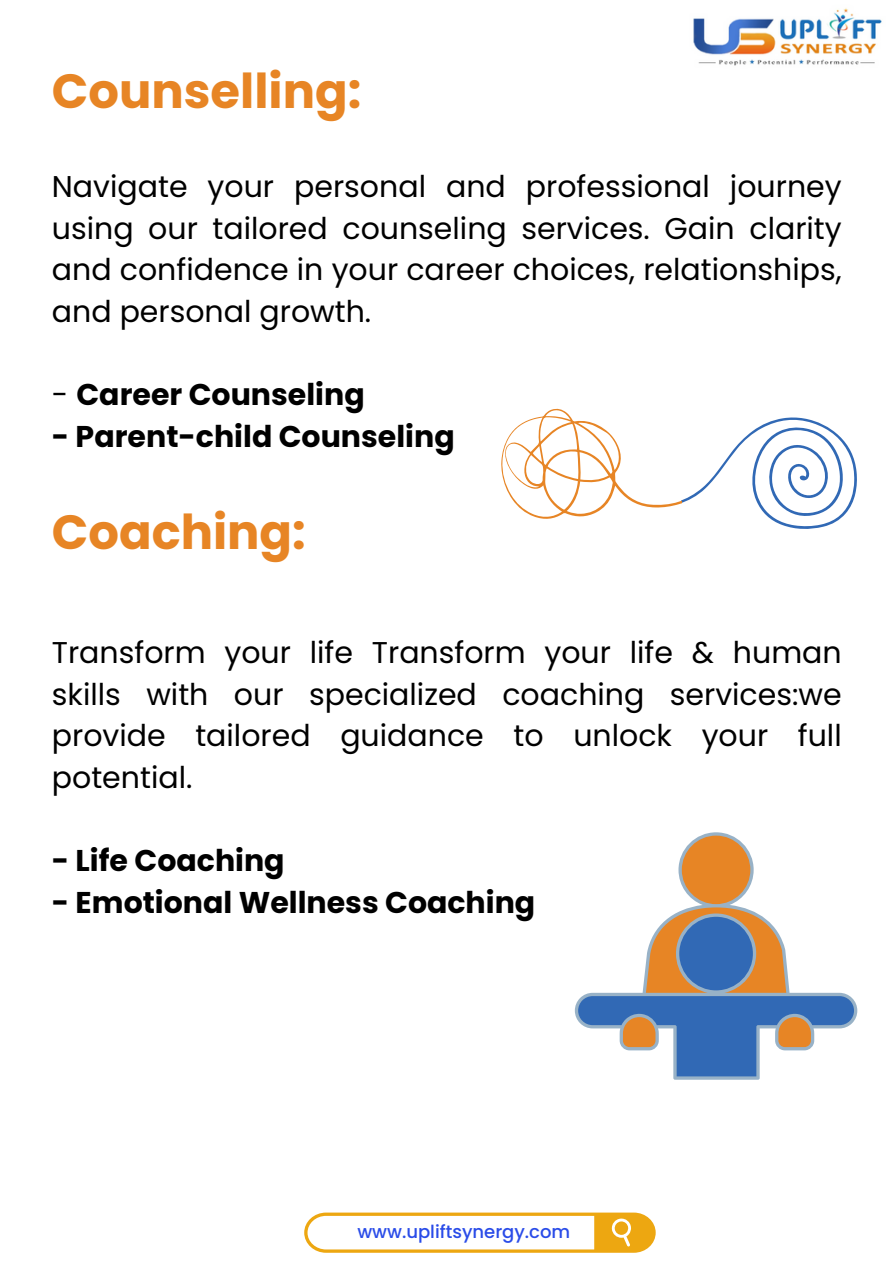
<style>
.page{position:relative;width:894px;height:1264px;background:#fff}
.page>*{position:absolute;margin:0;border:0;box-sizing:border-box;transform-origin:0 0}
.t1{font:700 48px "Poppins";color:#e78525}
.t2{font:30px/41.7px "Poppins";color:#000;text-align:justify}
.t3{font:700 30px "Poppins";color:#000}
.t4{font:500 18px "Poppins";color:#2a4ce8}
.s1{font-weight:400}
</style>
<div class="page">
<img style="left:693px;top:8px;width:189px;height:58px">
<svg style="left:304px;top:1212px;width:351px;height:40px"></svg>
<svg style="left:501px;top:408px;width:355px;height:121px"></svg>
<svg style="left:574px;top:832px;width:283px;height:247px"></svg>
<p class="t1" style="left:52px;top:58px;width:311px">Counselling:</p>
<h1 class="t2" style="left:52px;top:166px;width:791px">Navigate your personal and professional journey using our tailored counseling services. Gain clarity and confidence in your career choices, relationships, and personal growth.</h1>
<h3 class="t3" style="left:52px;top:373px;width:314px"><span class="s1">-</span> Career Counseling</h3>
<h3 class="t3" style="left:52px;top:415px;width:404px">- Parent-child Counseling</h3>
<h3 class="t1" style="left:52px;top:499px;width:255px">Coaching:</h3>
<h1 class="t2" style="left:52px;top:631px;width:791px">Transform your life Transform your life &amp; human skills with our specialized coaching services:we provide tailored guidance to unlock your full potential.</h1>
<h3 class="t3" style="left:52px;top:839px;width:234px">- Life Coaching</h3>
<h3 class="t3" style="left:52px;top:881px;width:485px">- Emotional Wellness Coaching</h3>
<p class="t4" style="left:357px;top:1219px;width:214px">www.upliftsynergy.com</p>
</div>
